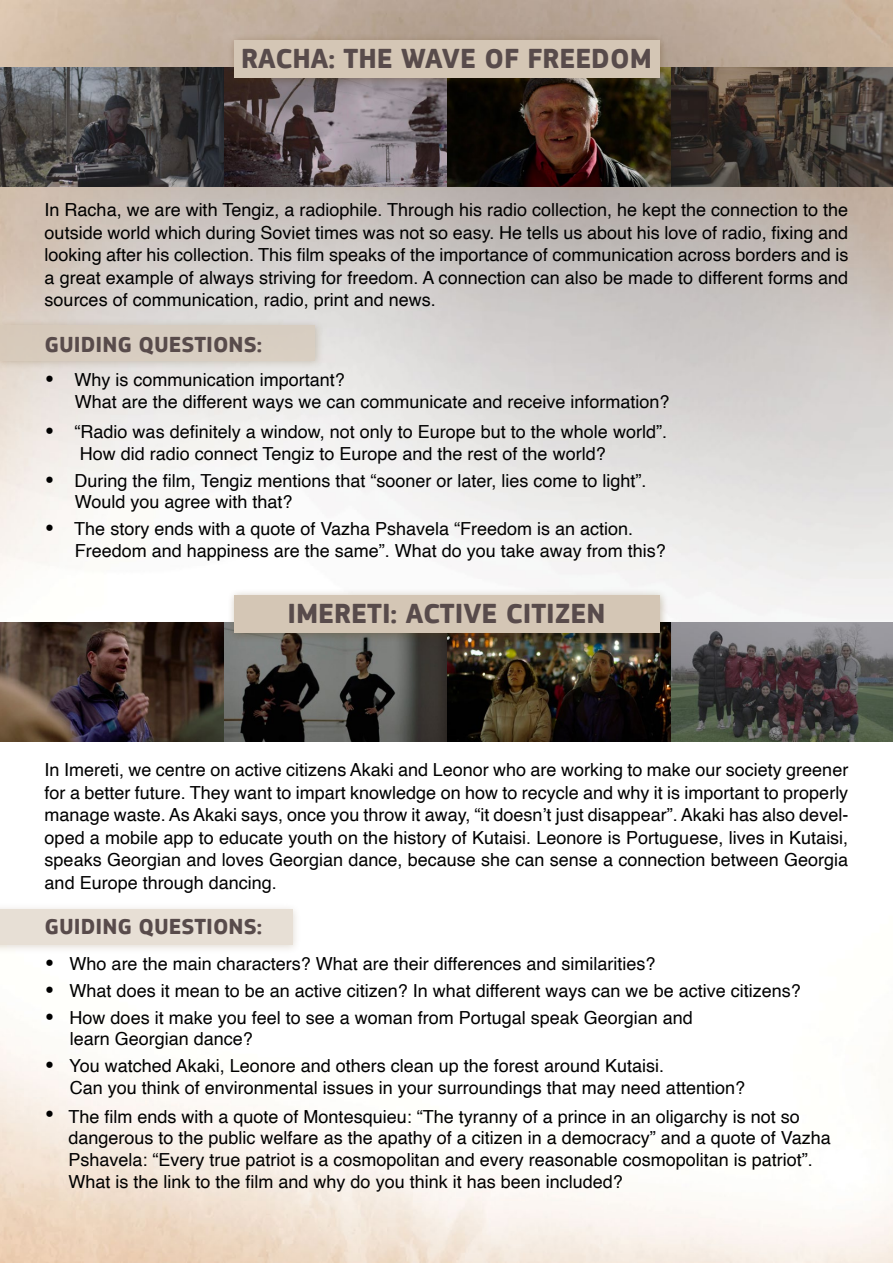
<style>
.page{position:relative;width:893px;height:1263px;background:#fff}
.page>*{position:absolute;margin:0;border:0;box-sizing:border-box;transform-origin:0 0}
.t1{font:700 28.5px "PF Square Sans Pro";color:#584b4b}
.t2{font:28.5px "Helvetica";color:#000}
.t3{font:700 22.5px "PF Square Sans Pro";color:#584b4b}
.t4{font:18px/22.5px "Helvetica";color:#000}
.s1{font-size:28.5px}
</style>
<div class="page">
<img style="left:0;top:0;width:893px;height:1263px">
<img style="left:446px;top:622px;width:447px;height:119px">
<img style="left:446px;top:68px;width:447px;height:119px">
<img style="left:0;top:622px;width:446px;height:119px">
<img style="left:0;top:68px;width:446px;height:119px">
<div style="left:227px;top:588px;width:442px;height:54px;background:#573500;opacity:.3"></div>
<div style="left:234px;top:595px;width:425px;height:38px;background:#d4c6b5"></div>
<div style="left:227px;top:33px;width:442px;height:54px;background:#573500;opacity:.3"></div>
<div style="left:234px;top:40px;width:425px;height:38px;background:#d4c6b5"></div>
<div style="left:0;top:903px;width:302px;height:51px;background:#573500;opacity:.3"></div>
<div style="left:0;top:909px;width:292px;height:36px;background:#e7dfd5"></div>
<div style="left:0;top:318px;width:324px;height:52px;background:#573500;opacity:.3"></div>
<div style="left:0;top:325px;width:315px;height:36px;background:#d7cdc0"></div>
<p class="t1" style="left:241px;top:41px;width:412px">RACHA: THE WAVE OF FREEDOM</p>
<p class="t4" style="left:45px;top:199px;width:805px;text-align:justify">In Racha, we are with Tengiz, a radiophile. Through his radio collection, he kept the connection to the outside world which during Soviet times was not so easy. He tells us about his love of radio, fixing and looking after his collection. This film speaks of the importance of communication across borders and is a great example of always striving for freedom. A connection can also be made to different forms and sources of communication, radio, print and news.</p>
<p class="t3" style="left:45px;top:331px;width:219px">GUIDING QUESTIONS:</p>
<p class="t4" style="left:75px;top:370px;width:596px;line-height:21.6px;text-indent:-30px"><span class="s1">•</span> Why is communication important?<br>What are the different ways we can communicate and receive information?</p>
<p class="t4" style="left:80px;top:421px;width:589px;line-height:21.6px;text-indent:-35px"><span class="s1">•</span> “Radio was definitely a window, not only to Europe but to the whole world”.<br>How did radio connect Tengiz to Europe and the rest of the world?</p>
<p class="t4" style="left:75px;top:470px;width:573px;line-height:21.6px;text-indent:-30px"><span class="s1">•</span> During the film, Tengiz mentions that “sooner or later, lies come to light”.<br>Would you agree with that?</p>
<p class="t4" style="left:75px;top:518px;width:593px;line-height:21.6px;text-indent:-30px"><span class="s1">•</span> The story ends with a quote of Vazha Pshavela “Freedom is an action.<br>Freedom and happiness are the same”. What do you take away from this?</p>
<p class="t1" style="left:287px;top:596px;width:320px">IMERETI: ACTIVE CITIZEN</p>
<p class="t4" style="left:45px;top:759px;width:805px;text-align:justify">In Imereti, we centre on active citizens Akaki and Leonor who are working to make our society greener for a better future. They want to impart knowledge on how to recycle and why it is important to properly manage waste. As Akaki says, once you throw it away, “it doesn’t just disappear”. Akaki has also devel&shy;oped a mobile app to educate youth on the history of Kutaisi. Leonore is Portuguese, lives in Kutaisi, speaks Georgian and loves Georgian dance, because she can sense a connection between Georgia and Europe through dancing.</p>
<p class="t3" style="left:45px;top:913px;width:219px">GUIDING QUESTIONS:</p>
<p class="t4" style="left:45px;top:953px;width:612px"><span class="s1">•</span> Who are the main characters? What are their differences and similarities?</p>
<p class="t4" style="left:45px;top:980px;width:758px"><span class="s1">•</span> What does it mean to be an active citizen? In what different ways can we be active citizens?</p>
<p class="t4" style="left:70px;top:1007px;width:625px;line-height:21.6px;text-indent:-25px"><span class="s1">•</span> How does it make you feel to see a woman from Portugal speak Georgian and learn Georgian dance?</p>
<p class="t4" style="left:70px;top:1056px;width:677px;line-height:21.6px;text-indent:-25px"><span class="s1">•</span> You watched Akaki, Leonore and others clean up the forest around Kutaisi.<br>Can you think of environmental issues in your surroundings that may need attention?</p>
<p class="t2" style="left:45px;top:1092px;width:11px">•</p>
<p class="t4" style="left:69px;top:1106px;width:764px;line-height:21.6px">The film ends with a quote of Montesquieu: “The tyranny of a prince in an oligarchy is not so dangerous to the public welfare as the apathy of a citizen in a democracy” and a quote of Vazha Pshavela: “Every true patriot is a cosmopolitan and every reasonable cosmopolitan is patriot”.<br>What is the link to the film and why do you think it has been included?</p>
</div>
